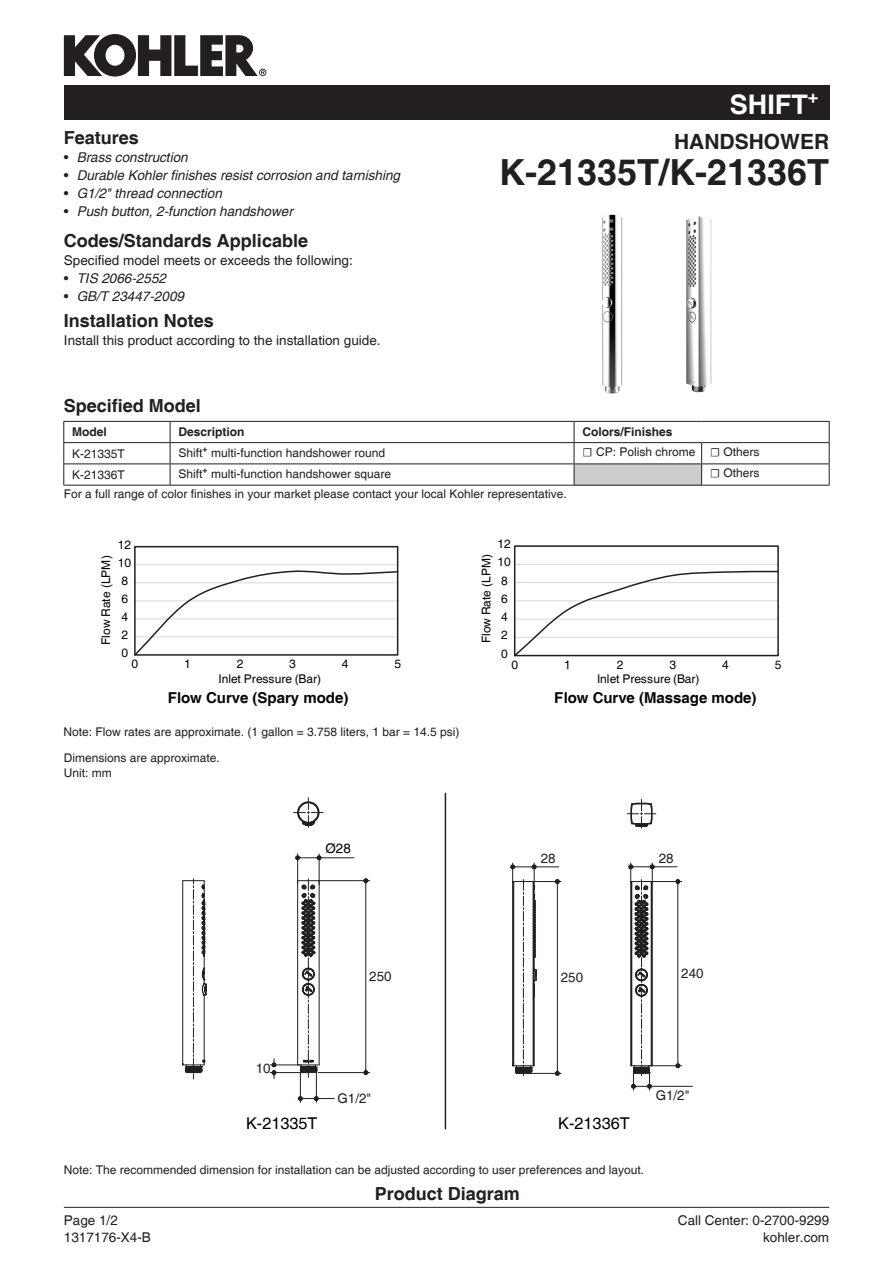
<style>
.page{position:relative;width:893px;height:1263px;background:#fff}
.page>*{position:absolute;margin:0;border:0;box-sizing:border-box;transform-origin:0 0}
._1{font:700 36px "Helvetica";color:#231f20}
.t1{font:700 27px "Helvetica";color:#fff}
._1-2{font:700 21px "Helvetica";color:#231f20}
._2{font:700 18px "Helvetica";color:#231f20}
._1-3{font:700 18px "Helvetica";color:#231f20}
.t2{font:16.2px "Helvetica";color:#000}
.t3{font:700 15px "Helvetica";color:#050504}
.hevel10{font:italic 13.5px "Helvetica";color:#231f20}
.hevel10-2{font:13.5px/16.5px "Helvetica";color:#231f20;text-align:right}
.t4{font:13.35px "Helvetica";color:#231f20}
.t5{font:13.35px "Helvetica";color:#000}
.t6{font:12px/15px "Helvetica";color:#231f20}
.t7{font:12px "Helvetica";letter-spacing:.005em;color:#050504}
.t8{font:700 12px "Helvetica";color:#231f20}
.s1{font-style:normal}
.s2{font-family:"Minion Pro"}
</style>
<div class="page">
<svg style="left:64px;top:34px;width:202px;height:43px"></svg>
<hr style="left:64px;top:1207px;width:765px;height:1px;background:#231f20">
<div style="left:64px;top:85px;width:765px;height:34px;background:#231f20"></div>
<div style="left:574px;top:464px;width:128px;height:21px;background:#ccc"></div>
<hr style="left:63px;top:442px;width:107px;height:1px;background:#231f20">
<hr style="left:170px;top:442px;width:404px;height:1px;background:#231f20">
<hr style="left:574px;top:442px;width:128px;height:1px;background:#231f20">
<hr style="left:702px;top:442px;width:128px;height:1px;background:#231f20">
<hr style="left:63px;top:463px;width:107px;height:1px;background:#231f20">
<hr style="left:170px;top:463px;width:404px;height:1px;background:#231f20">
<hr style="left:574px;top:463px;width:128px;height:1px;background:#231f20">
<hr style="left:702px;top:463px;width:128px;height:1px;background:#231f20">
<svg style="left:701px;top:443px;width:1px;height:42px"></svg>
<hr style="left:63px;top:485px;width:107px;height:1px;background:#231f20">
<hr style="left:170px;top:485px;width:404px;height:1px;background:#231f20">
<hr style="left:574px;top:485px;width:128px;height:1px;background:#231f20">
<hr style="left:702px;top:485px;width:128px;height:1px;background:#231f20">
<hr style="left:63px;top:421px;width:107px;height:1px;background:#231f20">
<svg style="left:63px;top:422px;width:1px;height:63px"></svg>
<hr style="left:170px;top:421px;width:404px;height:1px;background:#231f20">
<svg style="left:170px;top:422px;width:1px;height:63px"></svg>
<hr style="left:574px;top:421px;width:128px;height:1px;background:#231f20">
<svg style="left:574px;top:422px;width:1px;height:63px"></svg>
<hr style="left:702px;top:421px;width:128px;height:1px;background:#231f20">
<svg style="left:829px;top:422px;width:1px;height:63px"></svg>
<img style="left:602px;top:214px;width:110px;height:180px">
<svg style="left:182px;top:879px;width:25px;height:200px"></svg>
<svg style="left:293px;top:798px;width:30px;height:29px"></svg>
<hr style="left:318px;top:880px;width:52px;height:1px;background:#231f20">
<hr style="left:318px;top:1072px;width:52px;height:1px;background:#231f20">
<hr style="left:365px;top:884px;width:1px;height:185px;background:#231f20">
<svg style="left:363px;top:878px;width:5px;height:6px"></svg>
<svg style="left:363px;top:1069px;width:5px;height:6px"></svg>
<hr style="left:300px;top:1072px;width:1px;height:30px;background:#231f20">
<hr style="left:316px;top:1071px;width:1px;height:31px;background:#231f20">
<svg style="left:298px;top:1096px;width:36px;height:5px"></svg>
<hr style="left:270px;top:1065px;width:30px;height:1px;background:#231f20">
<hr style="left:270px;top:1072px;width:35px;height:1px;background:#231f20">
<svg style="left:272px;top:1059px;width:4px;height:20px"></svg>
<hr style="left:319px;top:857px;width:35px;height:1px;background:#231f20">
<svg style="left:295px;top:854px;width:26px;height:223px"></svg>
<svg style="left:627px;top:799px;width:29px;height:29px"></svg>
<hr style="left:645px;top:881px;width:37px;height:1px;background:#231f20">
<hr style="left:649px;top:1065px;width:33px;height:1px;background:#231f20">
<hr style="left:527px;top:881px;width:34px;height:1px;background:#231f20">
<hr style="left:527px;top:1073px;width:34px;height:1px;background:#231f20">
<hr style="left:649px;top:1086px;width:43px;height:1px;background:#231f20">
<svg style="left:628px;top:863px;width:52px;height:227px"></svg>
<svg style="left:510px;top:863px;width:50px;height:213px"></svg>
<hr style="left:445px;top:793px;width:1px;height:336px;background:#231f20">
<hr style="left:135px;top:564px;width:263px;height:1px;background:#dad9d8">
<div style="left:134px;top:546px;width:264px;height:110px;border:2px solid #231f20"></div>
<svg style="left:135px;top:569px;width:263px;height:86px"></svg>
<hr style="left:515px;top:564px;width:263px;height:1px;background:#dad9d8">
<div style="left:514px;top:545px;width:265px;height:111px;border:2px solid #231f20"></div>
<svg style="left:515px;top:570px;width:264px;height:86px"></svg>
<p class="_2" style="left:64px;top:127px;width:77px">Features</p>
<p class="hevel10" style="left:64px;top:149px;width:125px"><span class="s1">•</span> Brass construction</p>
<p class="hevel10" style="left:64px;top:167px;width:338px"><span class="s1">•</span> Durable Kohler finishes resist corrosion and tarnishing</p>
<p class="hevel10" style="left:64px;top:185px;width:159px"><span class="s1">•</span> G1/2" thread connection</p>
<p class="hevel10" style="left:64px;top:203px;width:230px"><span class="s1">•</span> Push button, 2-function handshower</p>
<p class="_2" style="left:64px;top:229px;width:246px">Codes/Standards Applicable</p>
<p class="hevel10-2" style="left:64px;top:252px;width:290px">Specified model meets or exceeds the following:</p>
<p class="hevel10" style="left:64px;top:270px;width:104px"><span class="s1">•</span> TIS 2066-2552</p>
<p class="hevel10" style="left:64px;top:288px;width:122px"><span class="s1">•</span> GB/T 23447-2009</p>
<p class="_1-3" style="left:64px;top:310px;width:152px">Installation Notes</p>
<p class="hevel10-2" style="left:64px;top:333px;width:318px">Install this product according to the installation guide.</p>
<p class="_2" style="left:64px;top:395px;width:139px">Specified Model</p>
<p class="t1" style="left:730px;top:88px;width:90px">SHIFT<sup>+</sup></p>
<p class="_1-2" style="left:674px;top:128px;width:157px">HANDSHOWER</p>
<p class="_1" style="left:499px;top:150px;width:332px">K-21335T/K-21336T</p>
<p class="t8" style="left:72px;top:425px;width:36px">Model</p>
<p class="t8" style="left:179px;top:425px;width:68px">Description</p>
<p class="t8" style="left:583px;top:425px;width:92px">Colors/Finishes</p>
<p class="t6" style="left:72px;top:446px;width:54px">K-21335T</p>
<p class="t6" style="left:179px;top:446px;width:208px">Shift<sup>+</sup> multi-function handshower round</p>
<p class="t6" style="left:583px;top:445px;width:114px"><span class="s2">☐</span> CP: Polish chrome</p>
<p class="t6" style="left:710px;top:445px;width:51px"><span class="s2">☐</span> Others</p>
<p class="t6" style="left:72px;top:468px;width:54px">K-21336T</p>
<p class="t6" style="left:179px;top:467px;width:214px">Shift<sup>+</sup> multi-function handshower square</p>
<p class="t6" style="left:710px;top:466px;width:51px"><span class="s2">☐</span> Others</p>
<p class="t6" style="left:64px;top:486px;width:504px">For a full range of color finishes in your market please contact your local Kohler representative.</p>
<p class="t7" style="left:118px;top:537px;width:15px">12</p>
<p class="t7" style="left:497px;top:537px;width:15px">12</p>
<p class="t7" style="left:99px;top:645px;width:91px;rotate:-90deg">Flow Rate (LPM)</p>
<p class="t7" style="left:118px;top:555px;width:15px">10</p>
<p class="t7" style="left:121px;top:574px;width:8px">8</p>
<p class="t7" style="left:121px;top:592px;width:8px">6</p>
<p class="t7" style="left:121px;top:610px;width:8px">4</p>
<p class="t7" style="left:121px;top:628px;width:8px">2</p>
<p class="t7" style="left:479px;top:643px;width:91px;rotate:-90deg">Flow Rate (LPM)</p>
<p class="t7" style="left:497px;top:555px;width:15px">10</p>
<p class="t7" style="left:501px;top:573px;width:8px">8</p>
<p class="t7" style="left:501px;top:592px;width:8px">6</p>
<p class="t7" style="left:501px;top:610px;width:8px">4</p>
<p class="t7" style="left:501px;top:628px;width:8px">2</p>
<p class="t7" style="left:121px;top:646px;width:8px">0</p>
<p class="t7" style="left:132px;top:657px;width:8px">0</p>
<p class="t7" style="left:184px;top:657px;width:8px">1</p>
<p class="t7" style="left:237px;top:657px;width:8px">2</p>
<p class="t7" style="left:289px;top:657px;width:8px">3</p>
<p class="t7" style="left:342px;top:657px;width:8px">4</p>
<p class="t7" style="left:394px;top:657px;width:8px">5</p>
<p class="t7" style="left:501px;top:646px;width:8px">0</p>
<p class="t7" style="left:511px;top:658px;width:8px">0</p>
<p class="t7" style="left:564px;top:658px;width:8px">1</p>
<p class="t7" style="left:617px;top:658px;width:8px">2</p>
<p class="t7" style="left:669px;top:658px;width:8px">3</p>
<p class="t7" style="left:722px;top:658px;width:8px">4</p>
<p class="t7" style="left:775px;top:658px;width:8px">5</p>
<p class="t7" style="left:219px;top:672px;width:104px">Inlet Pressure (Bar)</p>
<p class="t3" style="left:168px;top:688px;width:182px">Flow Curve (Spary mode)</p>
<p class="t7" style="left:597px;top:672px;width:104px">Inlet Pressure (Bar)</p>
<p class="t3" style="left:554px;top:688px;width:204px">Flow Curve (Massage mode)</p>
<p class="t6" style="left:63px;top:725px;width:398px">Note: Flow rates are approximate. (1 gallon = 3.758 liters, 1 bar = 14.5 psi)</p>
<p class="t6" style="left:64px;top:751px;width:158px">Dimensions are approximate.<br>Unit: mm</p>
<p class="t5" style="left:325px;top:841px;width:27px">Ø28</p>
<p class="t4" style="left:541px;top:850px;width:16px">28</p>
<p class="t4" style="left:659px;top:850px;width:16px">28</p>
<p class="t4" style="left:256px;top:1061px;width:16px">10</p>
<p class="t4" style="left:369px;top:969px;width:24px">250</p>
<p class="t4" style="left:338px;top:1091px;width:35px">G1/2"</p>
<p class="t4" style="left:561px;top:970px;width:24px">250</p>
<p class="t4" style="left:681px;top:966px;width:24px">240</p>
<p class="t4" style="left:656px;top:1087px;width:35px">G1/2"</p>
<p class="t2" style="left:246px;top:1114px;width:73px">K-21335T</p>
<p class="t2" style="left:558px;top:1114px;width:73px">K-21336T</p>
<p class="t6" style="left:64px;top:1162px;width:582px">Note: The recommended dimension for installation can be adjusted according to user preferences and layout.</p>
<p class="hevel10-2" style="left:64px;top:1213px;width:56px">Page 1/2</p>
<p class="hevel10-2" style="left:64px;top:1229px;width:89px">1317176-X4-B</p>
<h3 class="_2" style="left:375px;top:1182px;width:147px">Product Diagram</h3>
<p class="hevel10-2" style="left:678px;top:1213px;width:153px">Call Center: 0-2700-9299 kohler.com</p>
</div>
